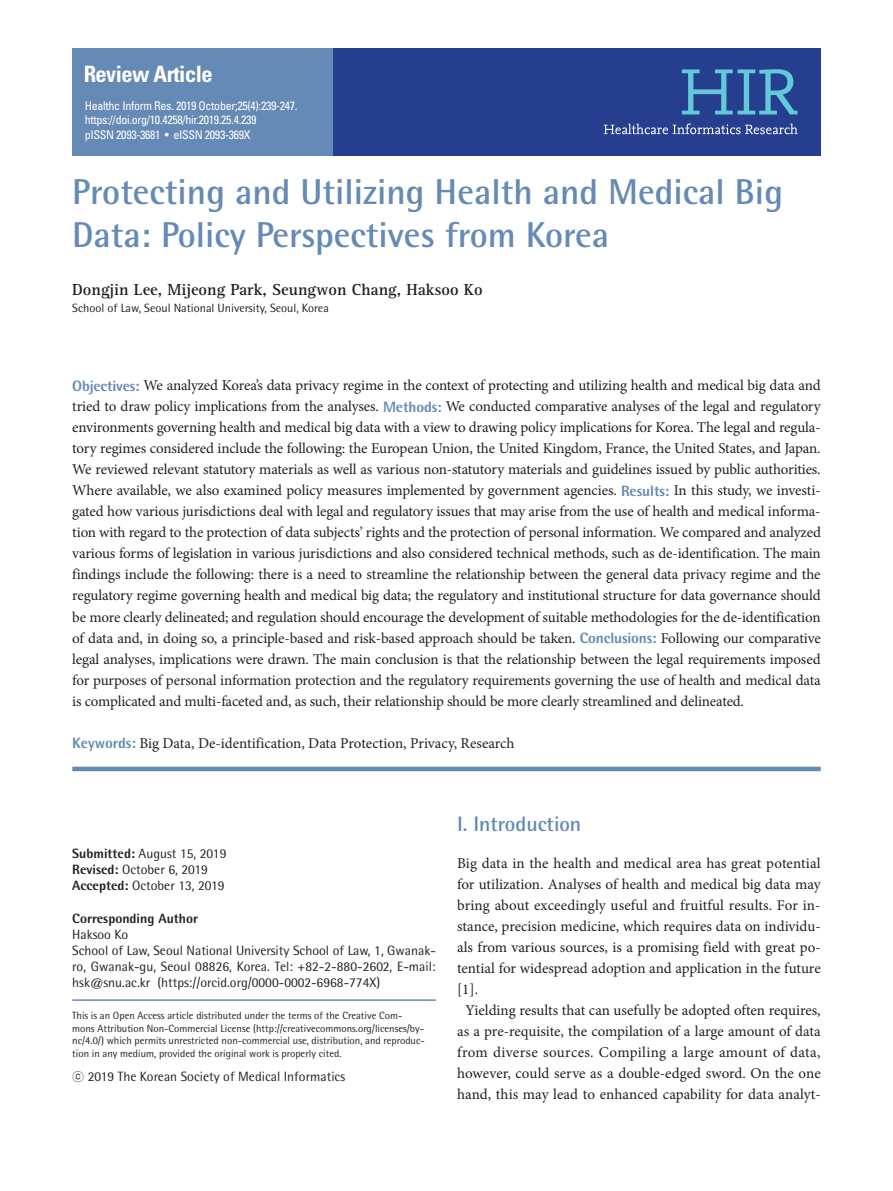
<style>
.page{position:relative;width:893px;height:1191px;background:#fff}
.page>*{position:absolute;margin:0;border:0;box-sizing:border-box;transform-origin:0 0}
.t1{font:700 36px/43.2px "Rotis Semi Sans Std";color:#658ab5}
.t2{font:700 condensed 22.5px "Univers LT Std";letter-spacing:-.025em;color:#fff}
.t3{font:700 21px "Rotis Semi Sans Std";color:#658ab5}
.t4{font:700 16.5px "Rotis Serif Std";color:#231f20}
.t5{font:15px/21px "Minion Pro";color:#231f20;text-align:justify}
.t6{font:15px "Minion Pro";letter-spacing:.02em;color:#231f20}
.t7{font:13.5px/16.2px "Rotis Semi Sans Std";color:#231f20}
.t8{font:800 13.5px "Rotis Semi Sans Std";color:#231f20}
.t9{font:condensed 12px/14.4px "Univers LT Std";letter-spacing:-.025em;color:#fff}
.t10{font:12px "Rotis Semi Sans Std";color:#231f20}
.t11{font:10.5px/12.6px "Rotis Semi Sans Std";color:#231f20}
.s1{font-family:"Rotis Semi Sans Std";font-weight:800;color:#658ab5}
.s2{font-weight:800}
.s3{font-family:"Gulim";font-size:12px}
</style>
<div class="page">
<div style="left:72px;top:48px;width:749px;height:108px;background:#253f8e"></div>
<div style="left:72px;top:48px;width:261px;height:108px;background:#658ab5"></div>
<svg style="left:682px;top:69px;width:116px;height:45px"></svg>
<svg style="left:604px;top:124px;width:194px;height:10px"></svg>
<div style="left:72px;top:766px;width:749px;height:5px;background:#658ab5"></div>
<hr style="left:72px;top:999px;width:364px;height:1px;background:#658ab5">
<h2 class="t2" style="left:84px;top:61px;width:130px">Review Article</h2>
<p class="t9" style="left:85px;top:98px;width:214px">Healthc Inform Res. 2019 October;25(4):239-247. https://doi.org/10.4258/hir.2019.25.4.239<br>pISSN 2093-3681 • eISSN 2093-369X</p>
<h1 class="t1" style="left:72px;top:170px;width:712px">Protecting and Utilizing Health and Medical Big<br>Data: Policy Perspectives from Korea</h1>
<p class="t4" style="left:72px;top:280px;width:412px">Dongjin Lee, Mijeong Park, Seungwon Chang, Haksoo Ko</p>
<p class="t10" style="left:72px;top:301px;width:258px">School of Law, Seoul National University, Seoul, Korea</p>
<p class="t5" style="left:72px;top:375px;width:750px"><span class="s1">Objectives:</span> We analyzed Korea’s data privacy regime in the context of protecting and utilizing health and medical big data and tried to draw policy implications from the analyses. <span class="s1">Methods:</span> We conducted comparative analyses of the legal and regulatory environments governing health and medical big data with a view to drawing policy implications for Korea. The legal and regula&shy;tory regimes considered include the following: the European Union, the United Kingdom, France, the United States, and Japan.<br>We reviewed relevant statutory materials as well as various non-statutory materials and guidelines issued by public authorities.<br>Where available, we also examined policy measures implemented by government agencies. <span class="s1">Results:</span> In this study, we investi&shy;gated how various jurisdictions deal with legal and regulatory issues that may arise from the use of health and medical informa&shy;tion with regard to the protection of data subjects’ rights and the protection of personal information. We compared and analyzed various forms of legislation in various jurisdictions and also considered technical methods, such as de-identification. The main findings include the following: there is a need to streamline the relationship between the general data privacy regime and the regulatory regime governing health and medical big data; the regulatory and institutional structure for data governance should be more clearly delineated; and regulation should encourage the development of suitable methodologies for the de-identification of data and, in doing so, a principle-based and risk-based approach should be taken. <span class="s1">Conclusions:</span> Following our comparative legal analyses, implications were drawn. The main conclusion is that the relationship between the legal requirements imposed for purposes of personal information protection and the regulatory requirements governing the use of health and medical data is complicated and multi-faceted and, as such, their relationship should be more clearly streamlined and delineated.</p>
<p class="t5" style="left:72px;top:732px;width:444px"><span class="s1">Keywords:</span> Big Data, De-identification, Data Protection, Privacy, Research</p>
<p class="t7" style="left:72px;top:845px;width:156px"><span class="s2">Submitted:</span> August 15, 2019<br><span class="s2">Revised:</span> October 6, 2019<br><span class="s2">Accepted:</span> October 13, 2019</p>
<p class="t8" style="left:72px;top:909px;width:127px">Corresponding Author</p>
<p class="t7" style="left:72px;top:926px;width:365px">Haksoo Ko<br>School of Law, Seoul National University School of Law, 1, Gwanak&shy;ro, Gwanak-gu, Seoul 08826, Korea. Tel: +82-2-880-2602, E-mail: hsk@snu.ac.kr (https://orcid.org/0000-0002-6968-774X)</p>
<p class="t11" style="left:72px;top:1009px;width:354px">This is an Open Access article distributed under the terms of the Creative Com&shy;mons Attribution Non-Commercial License (http://creativecommons.org/licenses/by&shy;nc/4.0/) which permits unrestricted non-commercial use, distribution, and reproduc&shy;tion in any medium, provided the original work is properly cited.</p>
<p class="t7" style="left:72px;top:1068px;width:274px"><span class="s3">ⓒ</span> 2019 The Korean Society of Medical Informatics</p>
<h3 class="t3" style="left:457px;top:811px;width:126px">I. Introduction</h3>
<p class="t5" style="left:457px;top:853px;width:365px">Big data in the health and medical area has great potential</p>
<p class="t5" style="left:457px;top:874px;width:365px">for utilization. Analyses of health and medical big data may</p>
<p class="t5" style="left:457px;top:895px;width:365px">bring about exceedingly useful and fruitful results. For in-</p>
<p class="t5" style="left:457px;top:916px;width:365px">stance, precision medicine, which requires data on individu-</p>
<p class="t5" style="left:457px;top:937px;width:365px">als from various sources, is a promising field with great po-</p>
<p class="t5" style="left:457px;top:958px;width:365px">tential for widespread adoption and application in the future</p>
<p class="t5" style="left:457px;top:979px;width:22px">[1].</p>
<p class="t5" style="left:466px;top:1000px;width:357px">Yielding results that can usefully be adopted often requires,</p>
<p class="t5" style="left:457px;top:1021px;width:365px">as a pre-requisite, the compilation of a large amount of data</p>
<p class="t6" style="left:457px;top:1042px;width:365px">from diverse sources. Compiling a large amount of data,</p>
<p class="t5" style="left:457px;top:1063px;width:365px">however, could serve as a double-edged sword. On the one</p>
<p class="t5" style="left:457px;top:1084px;width:365px">hand, this may lead to enhanced capability for data analyt-</p>
</div>
